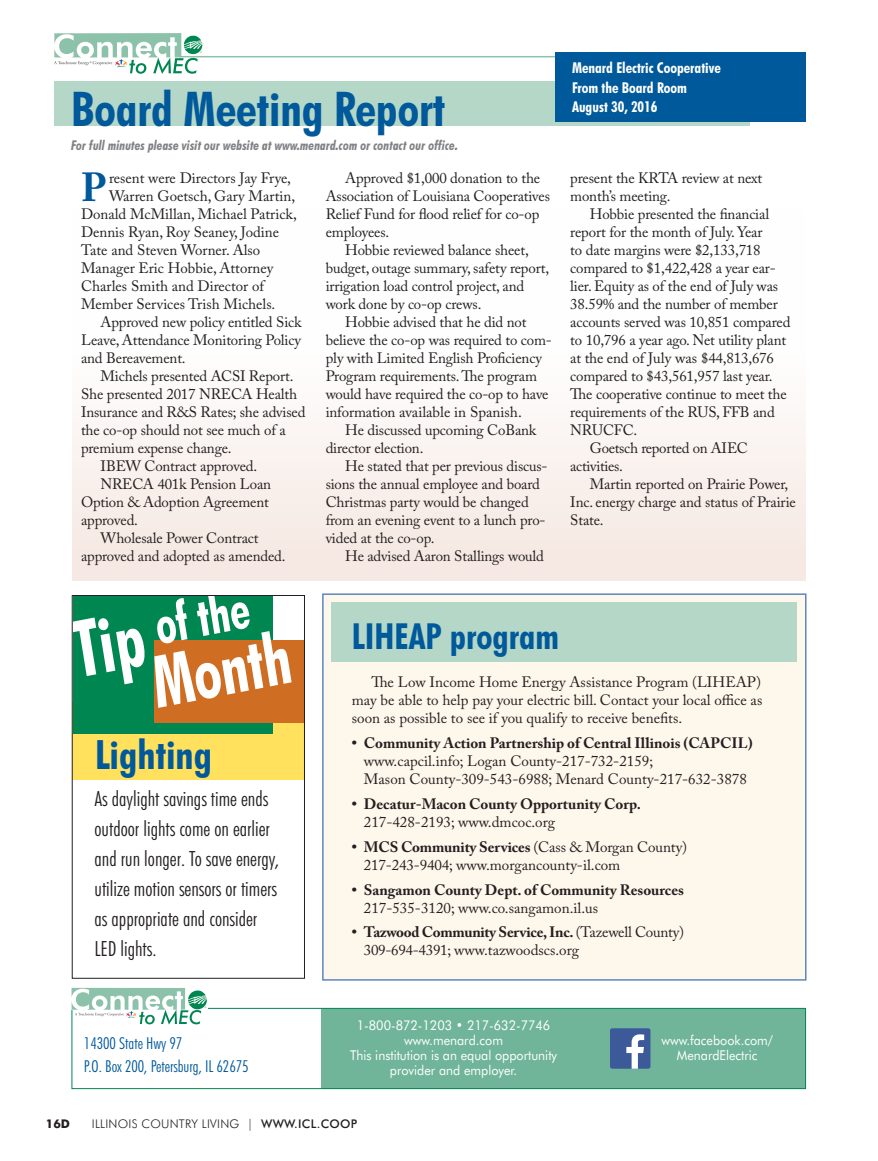
<style>
.page{position:relative;width:878px;height:1161px;background:#fff}
.page>*{position:absolute;margin:0;border:0;box-sizing:border-box;transform-origin:0 0}
.TEXT-icl-2011{font:700 condensed 48px "Futura BT";color:#00599b}
.TEXT-icl-2011-2{font:700 condensed 40.5px "Futura BT";color:#00599b}
.TEXT-icl-2011-3{font:700 40.35px "Adobe Caslon Pro";color:#00599b}
.TEXT-icl-2011-4{font:700 condensed 36px "Futura BT";color:#00599b}
.TEXT-icl-2011-5{font:300 condensed 21px/30px "Futura BT";color:#231f20}
.HEAD-icl-2011{font:300 condensed 16.5px "Futura BT";color:#00599b}
.TEXT-icl-2011-6{font:15px/18px "Adobe Caslon Pro";letter-spacing:-.01em;color:#231f20}
.t1{font:700 15px/18px "Adobe Caslon Pro";color:#231f20}
.TEXT-icl-2011-7{font:700 condensed 15px "Futura BT";color:#fff}
.HEAD-icl-2011-2{font:13.5px/15px "Futura BT";color:#fff;text-align:center;scale:.93 1}
.SUB-HEAD-icl-2011{font:italic 700 condensed 13.5px "Futura BT";color:#808285}
.t2{font:300 12px "Futura BT";letter-spacing:.02em;color:#231f20}
.t3{font:700 12px "Futura BT";color:#231f20}
.s1{font-weight:700}
.s2{font-weight:400}
.s3{font-weight:500}
</style>
<div class="page">
<hr style="left:179px;top:56px;width:627px;height:1px;background:#8dc2aa">
<svg style="left:54px;top:33px;width:148px;height:41px"></svg>
<div style="left:322px;top:593px;width:484px;height:388px;background:#fef7ec;border:2px solid #5d87bb"></div>
<div style="left:54px;top:81px;width:695px;height:45px;background:#b4d7c7"></div>
<div style="left:555px;top:52px;width:250px;height:70px;background:#00599b"></div>
<div style="left:321px;top:1008px;width:484px;height:81px;background:#70b599"></div>
<div style="left:72px;top:1008px;width:733px;height:81px;border:1px solid #008751"></div>
<svg style="left:72px;top:988px;width:135px;height:37px"></svg>
<div style="left:610px;top:1028px;width:40px;height:41px;background:#3c5a99;border-radius:2px"></div>
<svg style="left:626px;top:1034px;width:18px;height:35px"></svg>
<div style="left:72px;top:209px;width:733px;height:371px;background:linear-gradient(to bottom,#fff,#f6eae4)"></div>
<svg style="left:71px;top:595px;width:234px;height:185px"></svg>
<div style="left:72px;top:595px;width:232px;height:383px;border:1px solid #231f20"></div>
<div style="left:331px;top:602px;width:465px;height:60px;background:#b4d7c7"></div>
<p class="TEXT-icl-2011" style="left:71px;top:79px;width:375px">Board Meeting Report</p>
<p class="SUB-HEAD-icl-2011" style="left:71px;top:137px;width:388px">For full minutes please visit our website at www.menard.com or contact our office.</p>
<p class="TEXT-icl-2011-3" style="left:81px;top:164px;width:27px">P</p>
<p class="TEXT-icl-2011-6" style="left:109px;top:169px;width:183px">resent were Directors Jay Frye,</p>
<p class="TEXT-icl-2011-6" style="left:109px;top:187px;width:188px">Warren Goetsch, Gary Martin,</p>
<p class="TEXT-icl-2011-6" style="left:81px;top:205px;width:217px">Donald McMillan, Michael Patrick,</p>
<p class="TEXT-icl-2011-6" style="left:81px;top:223px;width:199px">Dennis Ryan, Roy Seaney, Jodine</p>
<p class="TEXT-icl-2011-6" style="left:81px;top:241px;width:181px">Tate and Steven Worner. Also</p>
<p class="TEXT-icl-2011-6" style="left:81px;top:259px;width:194px">Manager Eric Hobbie, Attorney</p>
<p class="TEXT-icl-2011-6" style="left:81px;top:277px;width:184px">Charles Smith and Director of</p>
<p class="TEXT-icl-2011-6" style="left:81px;top:295px;width:196px">Member Services Trish Michels.</p>
<p class="TEXT-icl-2011-6" style="left:81px;top:313px;width:222px;text-align:justify;text-indent:19px">Approved new policy entitled Sick Leave, Attendance Monitoring Policy and Bereavement.</p>
<p class="TEXT-icl-2011-6" style="left:81px;top:367px;width:226px;text-indent:19px">Michels presented ACSI Report.<br>She presented 2017 NRECA Health<br>Insurance and R&amp;S Rates; she advised the co-op should not see much of a premium expense change.</p>
<p class="TEXT-icl-2011-6" style="left:100px;top:457px;width:158px">IBEW Contract approved.</p>
<p class="TEXT-icl-2011-6" style="left:81px;top:475px;width:191px;text-indent:19px">NRECA 401k Pension Loan<br>Option &amp; Adoption Agreement approved.</p>
<p class="TEXT-icl-2011-6" style="left:81px;top:529px;width:206px;text-align:center">Wholesale Power Contract approved and adopted as amended.</p>
<p class="TEXT-icl-2011-6" style="left:326px;top:169px;width:226px;text-indent:19px">Approved $1,000 donation to the<br>Association of Louisiana Cooperatives<br>Relief Fund for flood relief for co-op employees.</p>
<p class="TEXT-icl-2011-6" style="left:326px;top:241px;width:225px;text-indent:19px">Hobbie reviewed balance sheet, budget, outage summary, safety report, irrigation load control project, and work done by co-op crews.</p>
<p class="TEXT-icl-2011-6" style="left:326px;top:313px;width:228px;text-indent:19px">Hobbie advised that he did not believe the co-op was required to com&shy;ply with Limited English Proficiency Program requirements. The program would have required the co-op to have information available in Spanish.</p>
<p class="TEXT-icl-2011-6" style="left:326px;top:421px;width:212px;text-indent:19px">He discussed upcoming CoBank director election.</p>
<p class="TEXT-icl-2011-6" style="left:326px;top:457px;width:223px;text-indent:19px">He stated that per previous discus&shy;sions the annual employee and board<br>Christmas party would be changed from an evening event to a lunch pro&shy;vided at the co-op.</p>
<p class="TEXT-icl-2011-6" style="left:345px;top:547px;width:200px">He advised Aaron Stallings would</p>
<p class="TEXT-icl-2011-7" style="left:572px;top:59px;width:150px">Menard Electric Cooperative</p>
<p class="TEXT-icl-2011-7" style="left:572px;top:79px;width:116px">From the Board Room</p>
<p class="TEXT-icl-2011-7" style="left:572px;top:98px;width:87px">August 30, 2016</p>
<p class="TEXT-icl-2011-6" style="left:570px;top:169px;width:193px">present the KRTA review at next month’s meeting.</p>
<p class="TEXT-icl-2011-6" style="left:570px;top:205px;width:222px;text-indent:19px">Hobbie presented the financial report for the month of July. Year<br>to date margins were $2,133,718 compared to $1,422,428 a year ear&shy;lier. Equity as of the end of July was<br>38.59% and the number of member accounts served was 10,851 compared to 10,796 a year ago. Net utility plant at the end of July was $44,813,676 compared to $43,561,957 last year.<br>The cooperative continue to meet the requirements of the RUS, FFB and<br>NRUCFC.</p>
<p class="TEXT-icl-2011-6" style="left:570px;top:439px;width:179px;text-indent:19px">Goetsch reported on AIEC activities.</p>
<p class="TEXT-icl-2011-6" style="left:570px;top:475px;width:227px;text-indent:19px">Martin reported on Prairie Power,<br>Inc. energy charge and status of Prairie<br>State.</p>
<p class="TEXT-icl-2011-2" style="left:95px;top:730px;width:118px">Lighting</p>
<p class="TEXT-icl-2011-5" style="left:94px;top:783px;width:186px">As daylight savings time ends outdoor lights come on earlier and run longer. To save energy, utilize motion sensors or timers as appropriate and consider<br>LED lights.</p>
<p class="HEAD-icl-2011" style="left:84px;top:1034px;width:100px">14300 State Hwy 97</p>
<p class="HEAD-icl-2011" style="left:84px;top:1056px;width:166px">P.O. Box 200, Petersburg, IL 62675</p>
<p class="TEXT-icl-2011-4" style="left:352px;top:614px;width:209px">LIHEAP program</p>
<p class="TEXT-icl-2011-6" style="left:352px;top:673px;width:412px;text-align:justify;text-indent:20px">The Low Income Home Energy Assistance Program (LIHEAP) may be able to help pay your electric bill. Contact your local office as soon as possible to see if you qualify to receive benefits.</p>
<p class="TEXT-icl-2011-6" style="left:364px;top:734px;width:390px;text-indent:-12px"><span class="s1">• Community Action Partnership of Central Illinois (CAPCIL) </span>www.capcil.info; Logan County-217-732-2159;<br>Mason County-309-543-6988; Menard County-217-632-3878</p>
<p class="t1" style="left:364px;top:795px;width:278px;text-indent:-12px">• Decatur-Macon County Opportunity Corp.<br><span class="s2">217-428-2193; www.dmcoc.org</span></p>
<p class="TEXT-icl-2011-6" style="left:364px;top:838px;width:325px;text-indent:-12px"><span class="s1">• MCS Community Services</span> (Cass &amp; Morgan County)<br>217-243-9404; www.morgancounty-il.com</p>
<p class="t1" style="left:364px;top:880px;width:322px;text-indent:-12px">• Sangamon County Dept. of Community Resources<br><span class="s2">217-535-3120; www.co.sangamon.il.us</span></p>
<p class="TEXT-icl-2011-6" style="left:364px;top:923px;width:321px;text-indent:-12px"><span class="s1">• Tazwood Community Service, Inc.</span> (Tazewell County)<br>309-694-4391; www.tazwoodscs.org</p>
<p class="HEAD-icl-2011-2" style="left:357px;top:1017px;width:209px">1-800-872-1203 • 217-632-7746</p>
<p class="HEAD-icl-2011-2" style="left:404px;top:1032px;width:108px">www.menard.com</p>
<p class="HEAD-icl-2011-2" style="left:350px;top:1047px;width:224px">This institution is an equal opportunity provider and employer.</p>
<p class="HEAD-icl-2011-2" style="left:661px;top:1033px;width:122px">www.facebook.com/<br>MenardElectric</p>
<p class="t3" style="left:46px;top:1116px;width:26px">16d</p>
<p class="t2" style="left:92px;top:1116px;width:267px">ILLINOIS COUNTRY LIVING | <span class="s3">WWW.ICL.COOP</span></p>
</div>
